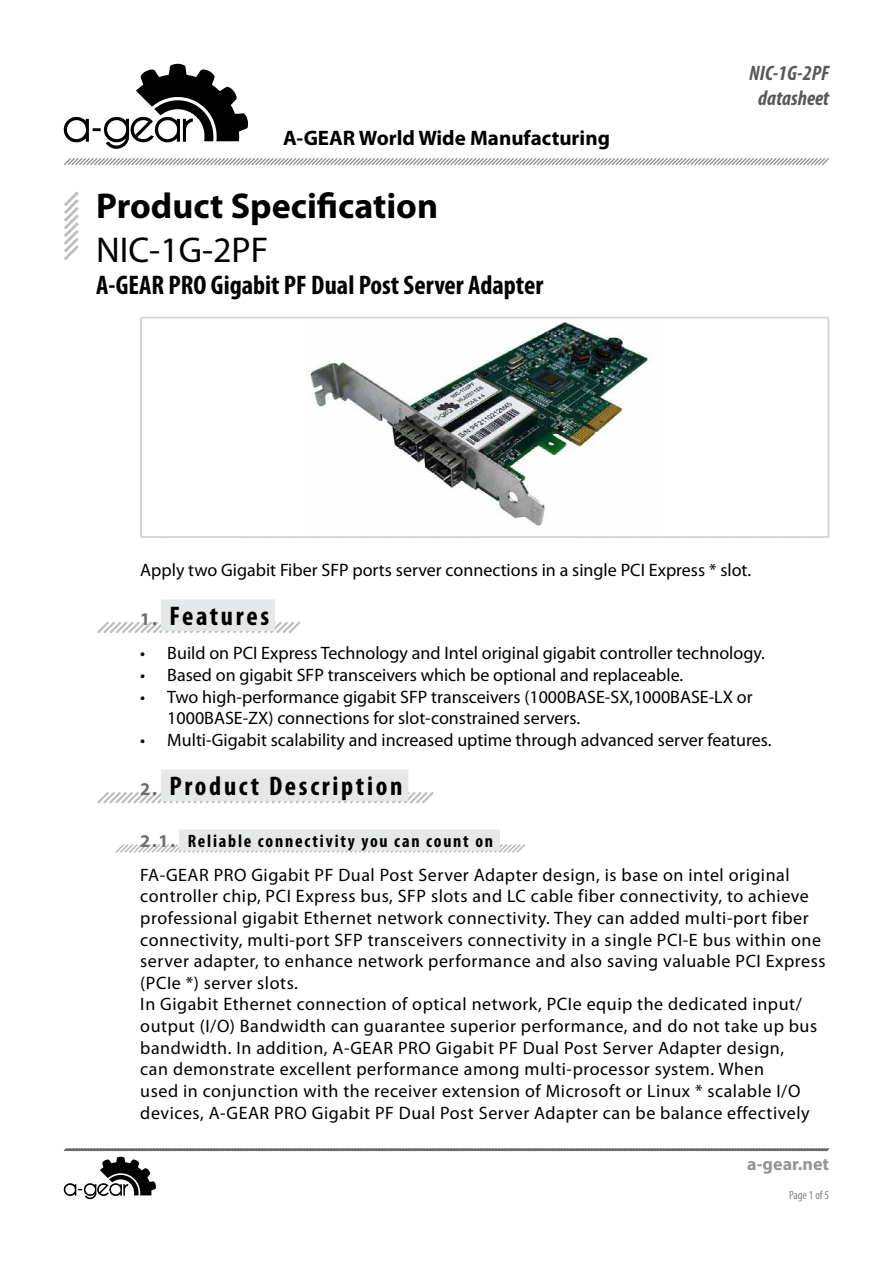
<style>
.page{position:relative;width:893px;height:1263px;background:#fff}
.page>*{position:absolute;margin:0;border:0;box-sizing:border-box;transform-origin:0 0}
.t1{font:700 36px "Myriad Pro";color:#000}
.model_name{font:36px "Myriad Pro";color:#000}
.model_name-2{font:700 condensed 27px "Myriad Pro";color:#000}
.podzag{font:700 condensed 27px "Myriad Pro";letter-spacing:.1em;color:#000}
.t2{font:700 21px "Myriad Pro";color:#000}
.t3{font:italic 700 condensed 21px "Myriad Pro";color:#58595b}
.main_text{font:18px/21.6px "Myriad Pro";letter-spacing:.03em;color:#000}
.main_text_bullet{font:18px/21.6px "Myriad Pro";color:#000}
.main_text-2{font:18px "Myriad Pro";color:#000}
.podzag_2{font:700 condensed 18px "Myriad Pro";letter-spacing:.1em;color:#000}
.t4{font:700 18px "Myriad Pro";color:#939598}
.t5{font:condensed 12px "Myriad Pro";color:#808285}
.s1{font-stretch:normal;font-size:18px;color:#6d6e71}
.s2{font-stretch:normal;color:#6d6e71}
</style>
<div class="page">
<svg style="left:64px;top:191px;width:15px;height:69px"></svg>
<svg style="left:97px;top:621px;width:203px;height:13px"></svg>
<div style="left:161px;top:599px;width:114px;height:32px;background:#e6e7e8"></div>
<svg style="left:97px;top:791px;width:337px;height:13px"></svg>
<div style="left:161px;top:770px;width:247px;height:31px;background:#e6e7e8"></div>
<svg style="left:115px;top:844px;width:410px;height:9px"></svg>
<div style="left:179px;top:829px;width:321px;height:21px;background:#e6e7e8"></div>
<svg style="left:140px;top:316px;width:689px;height:222px"></svg>
<svg style="left:63px;top:1148px;width:767px;height:51px"></svg>
<svg style="left:64px;top:158px;width:765px;height:8px"></svg>
<svg style="left:64px;top:64px;width:184px;height:85px"></svg>
<p class="t2" style="left:283px;top:124px;width:328px">A-GEAR World Wide Manufacturing</p>
<p class="t1" style="left:96px;top:183px;width:344px">Product Specification</p>
<p class="model_name" style="left:96px;top:227px;width:174px">NIC-1G-2PF</p>
<p class="model_name-2" style="left:96px;top:268px;width:449px">A-GEAR PRO Gigabit PF Dual Post Server Adapter</p>
<p class="t3" style="left:749px;top:59px;width:81px">NIC-1G-2PF</p>
<p class="t3" style="left:758px;top:85px;width:73px">datasheet</p>
<p class="main_text-2" style="left:140px;top:558px;width:612px">Apply two Gigabit Fiber SFP ports server connections in a single PCI Express * slot.</p>
<p class="podzag" style="left:140px;top:599px;width:130px"><span class="s1">1.</span> Features</p>
<p class="main_text_bullet" style="left:140px;top:642px;width:626px">• Build on PCI Express Technology and Intel original gigabit controller technology.</p>
<p class="main_text_bullet" style="left:140px;top:664px;width:544px">• Based on gigabit SFP transceivers which be optional and replaceable.</p>
<p class="main_text_bullet" style="left:167px;top:685px;width:587px;text-indent:-27px">• Two high-performance gigabit SFP transceivers (1000BASE-SX,1000BASE-LX or<br>1000BASE-ZX) connections for slot-constrained servers.</p>
<p class="main_text_bullet" style="left:140px;top:729px;width:633px">• Multi-Gigabit scalability and increased uptime through advanced server features.</p>
<p class="podzag" style="left:140px;top:769px;width:264px"><span class="s1">2.</span> Product Description</p>
<p class="podzag_2" style="left:140px;top:829px;width:354px"><span class="s2">2.1.</span> Reliable connectivity you can count on</p>
<p class="main_text" style="left:140px;top:864px;width:687px">FA-GEAR PRO Gigabit PF Dual Post Server Adapter design, is base on intel original controller chip, PCI Express bus, SFP slots and LC cable fiber connectivity, to achieve professional gigabit Ethernet network connectivity. They can added multi-port fiber connectivity, multi-port SFP transceivers connectivity in a single PCI-E bus within one server adapter, to enhance network performance and also saving valuable PCI Express (PCIe *) server slots.</p>
<p class="main_text" style="left:140px;top:993px;width:678px">In Gigabit Ethernet connection of optical network, PCIe equip the dedicated input/ output (I/O) Bandwidth can guarantee superior performance, and do not take up bus bandwidth. In addition, A-GEAR PRO Gigabit PF Dual Post Server Adapter design,<br>can demonstrate excellent performance among multi-processor system. When<br>used in conjunction with the receiver extension of Microsoft or Linux * scalable I/O devices, A-GEAR PRO Gigabit PF Dual Post Server Adapter can be balance effectively</p>
<p class="t4" style="left:747px;top:1152px;width:83px">a-gear.net</p>
<p class="t5" style="left:789px;top:1188px;width:42px">Раge 1 of 5</p>
</div>
